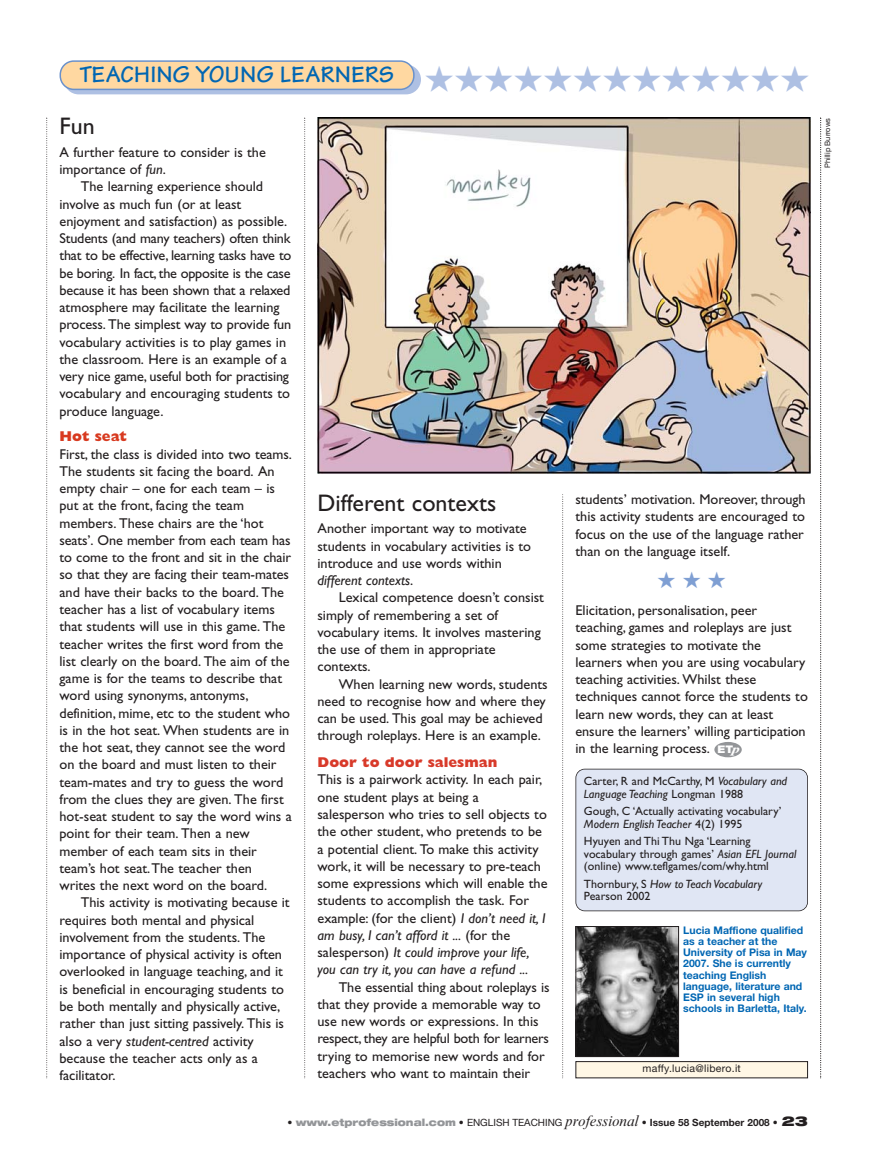
<style>
.page{position:relative;width:893px;height:1170px;background:#fff}
.page>*{position:absolute;margin:0;border:0;box-sizing:border-box;transform-origin:0 0}
.t1{font:700 24px "Tekton";color:#0066b3}
.t2{font:24px "Gill Sans";color:#231f20}
.t3{font:21px "Universal Newswith Comm Pi";color:#7f9fd3}
.t4{font:14.25px/17.2px "Gill Sans";color:#231f20}
.t5{font:800 14.25px "Gill Sans";color:#d83a2a}
.t6{font:800 14.25px "Gill Sans";color:#d83a20}
.t7{font:12px/12.8px "Gill Sans";color:#231f20}
.t8{font:700 10.5px/11.2px "Helvetica Neue";color:#0066b3}
.t9{font:10.5px "Helvetica Neue";letter-spacing:.03em;color:#231f20}
.t10{font:900 expanded 10.05px "Helvetica Neue";color:#939598;scale:.93 1}
.t11{font:7.5px "Helvetica Neue";color:#231f20}
.s1{font-family:"Universal Newswith Comm Pi";font-weight:400;font-size:33px;color:#aec0e3}
.s2{font-style:italic}
.s3{font-family:"Helvetica Neue";font-weight:900;font-stretch:expanded;font-size:10.5px;color:#fff}
.s4{font-family:"Times NRMT";font-weight:700;font-style:italic;font-size:12px;color:#fff}
.s5{font-weight:400;font-stretch:normal;color:#231f20}
.s6{font-family:"Times NRMT";font-weight:400;font-style:italic;font-stretch:normal;font-size:15px;color:#231f20}
.s7{font-weight:700;font-stretch:normal;color:#231f20}
.s8{font-size:13.5px;color:#231f20}
</style>
<div class="page">
<div style="left:64px;top:65px;width:357px;height:29px;background:#aec0e3;border-radius:15px"></div>
<svg style="left:60px;top:60px;width:355px;height:30px;background:#efd1a7"></svg>
<svg style="left:46px;top:118px;width:1px;height:960px"></svg>
<svg style="left:304px;top:118px;width:1px;height:960px"></svg>
<svg style="left:562px;top:494px;width:1px;height:584px"></svg>
<svg style="left:820px;top:118px;width:1px;height:960px"></svg>
<img style="left:577px;top:928px;width:100px;height:126px">
<div style="left:575px;top:926px;width:104px;height:130px;border:1px solid #231f20"></div>
<div style="left:576px;top:1061px;width:231px;height:16px;background:#fff7e5"></div>
<div style="left:575px;top:1061px;width:233px;height:17px;border:1px solid #231f20"></div>
<div style="left:576px;top:769px;width:232px;height:141px;background:#e0e6f4;border-radius:9px"></div>
<div style="left:575px;top:768px;width:233px;height:143px;border:2px solid #231f20;border-radius:9px"></div>
<img style="left:317px;top:118px;width:493px;height:355px">
<div style="left:714px;top:741px;width:28px;height:16px;background:#939598;border-radius:50%"></div>
<h1 class="t1" style="left:80px;top:67px;width:731px">TEACHING YOUNG LEARNERS <span class="s1">-------------</span></h1>
<h1 class="t2" style="left:60px;top:117px;width:37px">Fun</h1>
<p class="t4" style="left:60px;top:145px;width:208px">A further feature to consider is the importance of <span class="s2">fun</span>.</p>
<p class="t4" style="left:60px;top:179px;width:233px;text-indent:21px">The learning experience should involve as much fun (or at least enjoyment and satisfaction) as possible.<br>Students (and many teachers) often think that to be effective, learning tasks have to be boring. In fact, the opposite is the case because it has been shown that a relaxed atmosphere may facilitate the learning process. The simplest way to provide fun vocabulary activities is to play games in the classroom. Here is an example of a very nice game, useful both for practising vocabulary and encouraging students to produce language.</p>
<p class="t6" style="left:60px;top:431px;width:69px">Hot seat</p>
<p class="t4" style="left:60px;top:446px;width:234px">First, the class is divided into two teams.<br>The students sit facing the board. An empty chair – one for each team – is put at the front, facing the team members. These chairs are the ‘hot seats’. One member from each team has to come to the front and sit in the chair so that they are facing their team-mates and have their backs to the board. The teacher has a list of vocabulary items that students will use in this game. The teacher writes the first word from the list clearly on the board. The aim of the game is for the teams to describe that word using synonyms, antonyms, definition, mime, etc to the student who is in the hot seat. When students are in the hot seat, they cannot see the word on the board and must listen to their team-mates and try to guess the word from the clues they are given. The first hot-seat student to say the word wins a point for their team. Then a new member of each team sits in their team’s hot seat.The teacher then<br>writes the next word on the board.</p>
<p class="t4" style="left:60px;top:895px;width:232px;text-indent:21px">This activity is motivating because it requires both mental and physical involvement from the students. The importance of physical activity is often overlooked in language teaching, and it is beneficial in encouraging students to be both mentally and physically active, rather than just sitting passively. This is also a very <span class="s2">student-centred</span> activity because the teacher acts only as a facilitator.</p>
<h1 class="t2" style="left:317px;top:493px;width:180px">Different contexts</h1>
<p class="t4" style="left:317px;top:521px;width:215px">Another important way to motivate students in vocabulary activities is to introduce and use words within <span class="s2">different contexts</span>.</p>
<p class="t4" style="left:317px;top:590px;width:228px;text-indent:21px">Lexical competence doesn’t consist simply of remembering a set of vocabulary items. It involves mastering the use of them in appropriate contexts.</p>
<p class="t4" style="left:317px;top:676px;width:232px;text-indent:21px">When learning new words, students need to recognise how and where they can be used. This goal may be achieved through roleplays. Here is an example.</p>
<p class="t5" style="left:317px;top:757px;width:181px">Door to door salesman</p>
<p class="t4" style="left:317px;top:772px;width:232px">This is a pairwork activity. In each pair, one student plays at being a salesperson who tries to sell objects to the other student, who pretends to be a potential client. To make this activity work, it will be necessary to pre-teach some expressions which will enable the students to accomplish the task. For example: (for the client) <span class="s2">I don’t need it, I am busy, I can’t afford it ...</span> (for the salesperson) <span class="s2">It could improve your life, you can try it, you can have a refund ...</span></p>
<p class="t4" style="left:317px;top:979px;width:234px;text-indent:21px">The essential thing about roleplays is that they provide a memorable way to use new words or expressions. In this respect, they are helpful both for learners trying to memorise new words and for teachers who want to maintain their</p>
<p class="t4" style="left:575px;top:492px;width:232px">students’ motivation. Moreover, through this activity students are encouraged to focus on the use of the language rather than on the language itself.</p>
<h2 class="t3" style="left:657px;top:571px;width:70px">- - -</h2>
<p class="t4" style="left:575px;top:603px;width:234px">Elicitation, personalisation, peer teaching, games and roleplays are just some strategies to motivate the learners when you are using vocabulary teaching activities. Whilst these techniques cannot force the students to learn new words, they can at least ensure the learners’ willing participation in the learning process. <span class="s3">ET</span><span class="s4">p</span></p>
<p class="t7" style="left:584px;top:776px;width:205px">Carter, R and McCarthy, M <span class="s2">Vocabulary and<br>Language Teaching</span> Longman 1988</p>
<p class="t7" style="left:584px;top:805px;width:199px">Gough, C ‘Actually activating vocabulary’<br><span class="s2">Modern English Teacher</span> 4(2) 1995</p>
<p class="t7" style="left:584px;top:835px;width:214px">Hyuyen and Thi Thu Nga ‘Learning vocabulary through games’ <span class="s2">Asian EFL Journal </span>(online) www.teflgames/com/why.html</p>
<p class="t7" style="left:584px;top:878px;width:180px">Thornbury, S <span class="s2">How to Teach Vocabulary<br></span>Pearson 2002</p>
<p class="t8" style="left:683px;top:925px;width:125px">Lucia Maffione qualified as a teacher at the<br>University of Pisa in May<br>2007. She is currently teaching English language, literature and<br>ESP in several high schools in Barletta, Italy.</p>
<p class="t9" style="left:642px;top:1064px;width:100px">maffy.lucia@libero.it</p>
<p class="t10" style="left:288px;top:1118px;width:561px"><span class="s5">•</span> www.etprofessional.com <span class="s5">• ENGLISH TEACHING</span> <span class="s6">professional</span> <span class="s5">•</span> <span class="s7">Issue 58 September 2008</span> <span class="s5">•</span> <span class="s8">23</span></p>
<p class="t11" style="left:825px;top:168px;width:52px;rotate:-90deg">Phillip Burrows</p>
</div>
